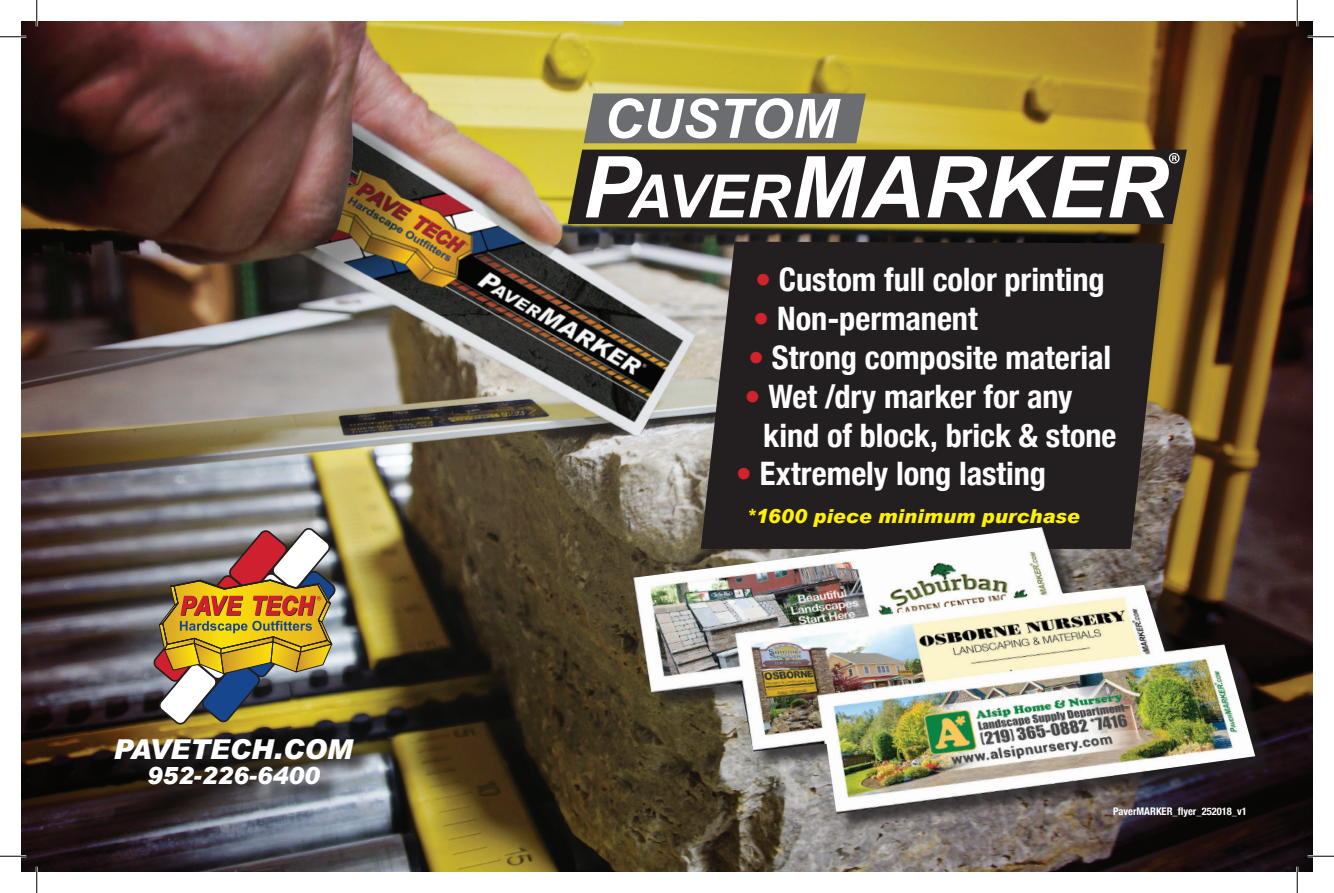
<style>
.page{position:relative;width:1334px;height:893px;background:#fff}
.page>*{position:absolute;margin:0;border:0;box-sizing:border-box;transform-origin:0 0}
.t1{font:700 condensed 32.38px/38.9px "Helvetica Neue";letter-spacing:-.005em;color:#fff}
.t2{font:italic 900 27.3px "Arial";color:#fff}
.t3{font:italic 900 23.62px "Arial";color:#fff}
.t4{font:italic 900 19.25px "Arial";letter-spacing:.005em;color:#fff101}
.t5{font:700 condensed 10.5px "Helvetica Neue";color:#fff}
.s1{color:#d1232a}
</style>
<div class="page">
<img style="left:21px;top:21px;width:1291px;height:851px">
<svg style="left:583px;top:93px;width:283px;height:50px"></svg>
<svg style="left:567px;top:150px;width:619px;height:74px"></svg>
<svg style="left:701px;top:242px;width:463px;height:285px;background:#2c2727"></svg>
<img style="left:153px;top:527px;width:183px;height:198px">
<svg style="left:115px;top:739px;width:260px;height:67px;background:#413d3b"></svg>
<div style="left:745px;top:504px;width:344px;height:32px;background:#231f20"></div>
<div style="left:636px;top:530px;width:637px;height:302px;background:#231f20;opacity:.75"></div>
<img style="left:633px;top:527px;width:622px;height:287px">
<hr style="left:0;top:36px;width:26px;height:2px;background:#fff">
<hr style="left:1307px;top:36px;width:27px;height:2px;background:#fff">
<hr style="left:0;top:855px;width:26px;height:2px;background:#fff">
<hr style="left:1307px;top:855px;width:27px;height:2px;background:#fff">
<hr style="left:36px;top:0;width:2px;height:26px;background:#fff">
<hr style="left:36px;top:866px;width:2px;height:26px;background:#fff">
<hr style="left:1296px;top:0;width:2px;height:26px;background:#fff">
<hr style="left:1296px;top:866px;width:2px;height:26px;background:#fff">
<svg style="left:0;top:36px;width:26px;height:1px"></svg>
<svg style="left:1307px;top:36px;width:27px;height:1px"></svg>
<svg style="left:0;top:855px;width:26px;height:1px"></svg>
<svg style="left:1307px;top:855px;width:27px;height:1px"></svg>
<svg style="left:36px;top:0;width:1px;height:26px"></svg>
<svg style="left:36px;top:866px;width:1px;height:26px"></svg>
<svg style="left:1296px;top:0;width:1px;height:26px"></svg>
<svg style="left:1296px;top:866px;width:1px;height:26px"></svg>
<p class="t2" style="left:113px;top:732px;width:241px">PAVETECH.COM</p>
<p class="t3" style="left:146px;top:761px;width:175px">952-226-6400</p>
<p class="t1" style="left:755px;top:258px;width:351px"><span class="s1">•</span> Custom full color printing</p>
<p class="t1" style="left:753px;top:297px;width:226px"><span class="s1">•</span> Non-permanent</p>
<p class="t1" style="left:748px;top:335px;width:365px"><span class="s1">•</span> Strong composite material</p>
<p class="t1" style="left:763px;top:374px;width:355px;text-indent:-19px"><span class="s1">•</span> Wet /dry marker for any kind of block, brick &amp; stone</p>
<p class="t1" style="left:736px;top:452px;width:312px"><span class="s1">•</span> Extremely long lasting</p>
<p class="t4" style="left:745px;top:504px;width:335px">*1600 piece minimum purchase</p>
<p class="t5" style="left:1113px;top:802px;width:135px">PaverMARKER_flyer_252018_v1</p>
</div>
